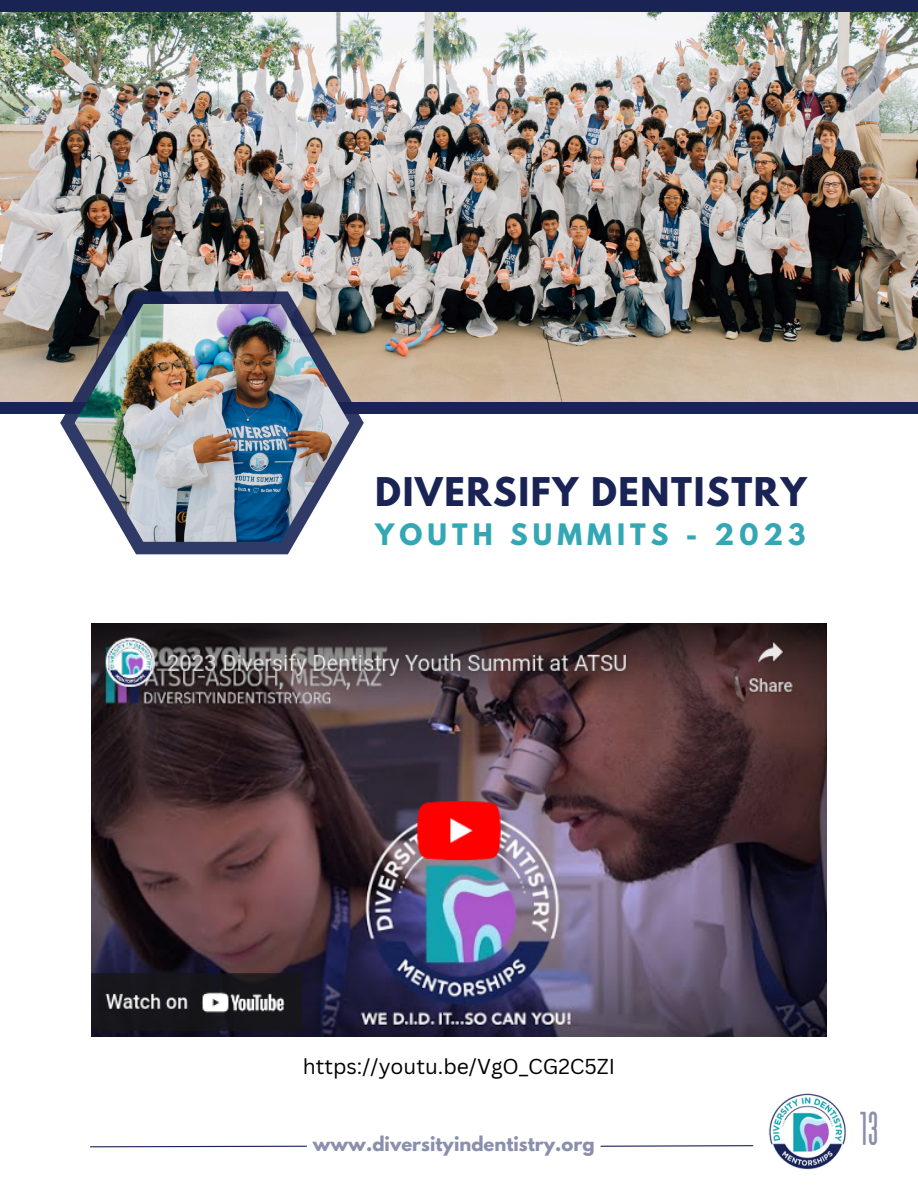
<style>
.page{position:relative;width:918px;height:1188px;background:#fff}
.page>*{position:absolute;margin:0;border:0;box-sizing:border-box;transform-origin:0 0}
.t1{font:47.25px "Revive 80 Tall";color:#8a8fad}
.t2{font:700 35.1px "League Spartan";letter-spacing:.045em;color:#192455}
.t3{font:700 26.25px "League Spartan";letter-spacing:.195em;color:#33a7b4}
.t4{font:21px "Canva Sans";color:#000}
.t5{font:700 18px "League Spartan";color:#8a8fad}
</style>
<div class="page">
<div style="left:0;top:0;width:918px;height:414px;background:#192455"></div>
<img style="left:0;top:12px;width:918px;height:390px">
<svg style="left:60px;top:291px;width:304px;height:263px"></svg>
<img style="left:75px;top:304px;width:274px;height:238px">
<img style="left:92px;top:624px;width:734px;height:412px">
<img style="left:768px;top:1093px;width:79px;height:77px">
<svg style="left:90px;top:1145px;width:217px;height:3px"></svg>
<svg style="left:600px;top:1145px;width:154px;height:2px"></svg>
<h1 class="t2" style="left:375px;top:474px;width:433px">DIVERSIFY DENTISTRY</h1>
<h2 class="t3" style="left:375px;top:521px;width:432px">YOUTH SUMMITS - 2023</h2>
<p class="t4" style="left:303px;top:1051px;width:314px">https://youtu.be/VgO_CG2C5ZI</p>
<p class="t5" style="left:313px;top:1135px;width:283px">www.diversityindentistry.org</p>
<p class="t1" style="left:859px;top:1104px;width:21px">13</p>
</div>
